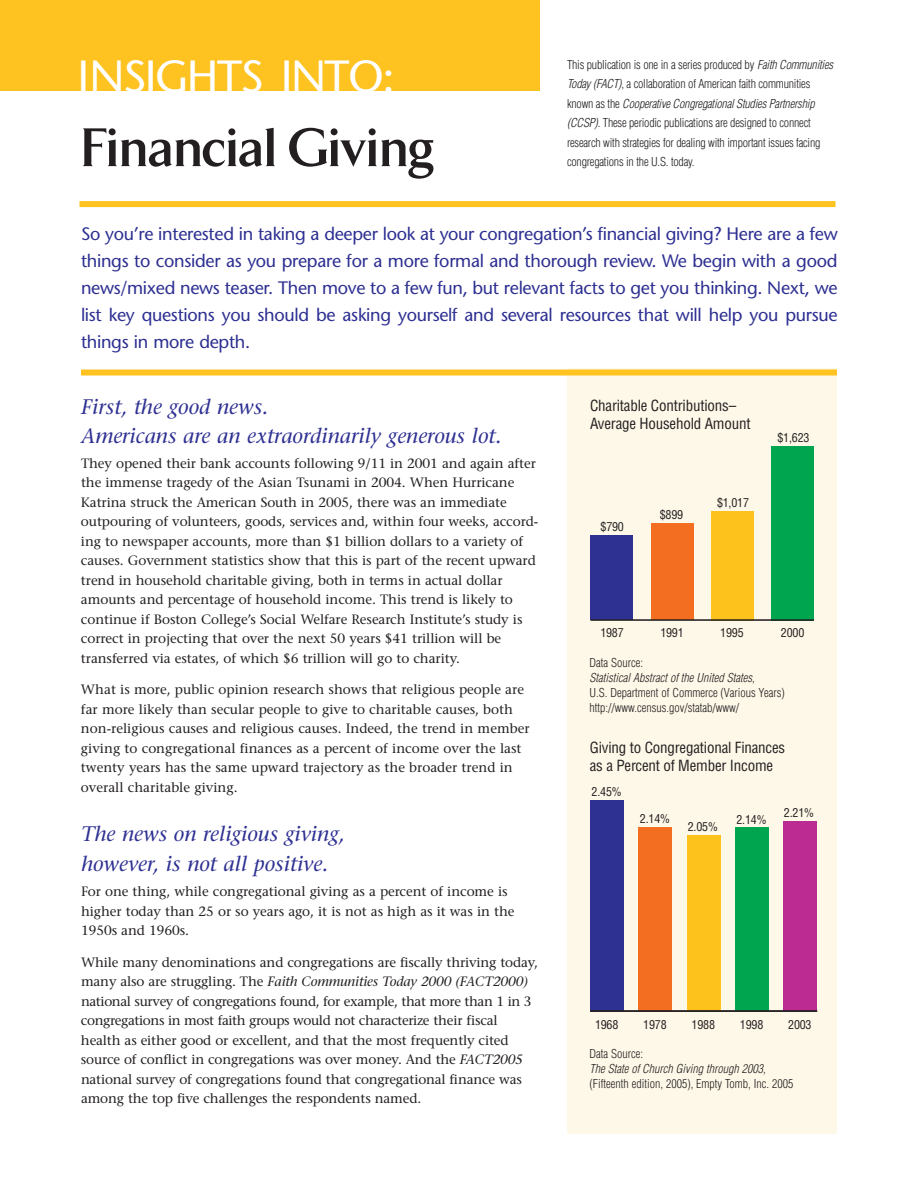
<style>
.page{position:relative;width:918px;height:1188px;background:#fff}
.page>*{position:absolute;margin:0;border:0;box-sizing:border-box;transform-origin:0 0}
.t1{font:700 55.5px "Arrow";color:#231f20}
.t2{font:45px "Stone Sans";letter-spacing:-.035em;color:#fff}
.t3{font:italic 21px/28.5px "Stone Serif";color:#2e3092}
.t4{font:18px/27px "Stone Sans";letter-spacing:-.015em;color:#2e3092;text-align:justify}
.t5{font:condensed 15px/18px "Helvetica";letter-spacing:-.01em;color:#231f20}
.t6{font:13.5px/19.5px "Stone Serif";letter-spacing:-.005em;color:#231f20}
.t7{font:300 condensed 12px/19.5px "Helvetica";letter-spacing:-.02em;color:#231f20}
.t8{font:300 condensed 12px/15px "Helvetica";color:#231f20}
.t9{font:condensed 12px "Helvetica";letter-spacing:-.015em;color:#231f20}
.t10{font:italic 300 condensed 12px "Helvetica";color:#231f20}
.s1{font-style:italic}
</style>
<div class="page">
<div style="left:80px;top:201px;width:756px;height:6px;background:#fec221"></div>
<div style="left:567px;top:368px;width:270px;height:766px;background:#fef8e8"></div>
<div style="left:81px;top:370px;width:756px;height:6px;background:#fec221"></div>
<div style="left:772px;top:446px;width:42px;height:174px;background:#00a54f"></div>
<div style="left:711px;top:511px;width:43px;height:109px;background:#fec21d"></div>
<div style="left:651px;top:524px;width:42px;height:96px;background:#f36e21"></div>
<div style="left:591px;top:535px;width:42px;height:85px;background:#2e3092"></div>
<hr style="left:591px;top:619px;width:223px;height:2px;background:#231f20">
<div style="left:783px;top:821px;width:34px;height:190px;background:#bc2b92"></div>
<div style="left:735px;top:827px;width:34px;height:184px;background:#00a54f"></div>
<div style="left:687px;top:835px;width:34px;height:176px;background:#fec21d"></div>
<div style="left:638px;top:827px;width:34px;height:184px;background:#f36e21"></div>
<div style="left:590px;top:801px;width:34px;height:210px;background:#2e3092"></div>
<hr style="left:590px;top:1010px;width:227px;height:2px;background:#231f20">
<div style="left:1px;top:1px;width:539px;height:90px;background:#fec221"></div>
<h2 class="t2" style="left:78px;top:58px;width:319px">INSIGHTS INTO:</h2>
<h1 class="t1" style="left:81px;top:114px;width:354px">Financial Giving</h1>
<p class="t7" style="left:567px;top:55px;width:268px">This publication is one in a series produced by <span class="s1">Faith Communities Today (FACT)</span>, a collaboration of American faith communities known as the <span class="s1">Cooperative Congregational Studies Partnership (CCSP)</span>. These periodic publications are designed to connect research with strategies for dealing with important issues facing congregations in the U.S. today.</p>
<p class="t4" style="left:81px;top:223px;width:758px">So you’re interested in taking a deeper look at your congregation’s financial giving? Here are a few things to consider as you prepare for a more formal and thorough review. We begin with a good news/mixed news teaser. Then move to a few fun, but relevant facts to get you thinking. Next, we list key questions you should be asking yourself and several resources that will help you pursue things in more depth.</p>
<h3 class="t3" style="left:81px;top:395px;width:422px">First, the good news.<br>Americans are an extraordinarily generous lot.</h3>
<p class="t6" style="left:81px;top:455px;width:459px">They opened their bank accounts following 9/11 in 2001 and again after the immense tragedy of the Asian Tsunami in 2004. When Hurricane Katrina struck the American South in 2005, there was an immediate outpouring of volunteers, goods, services and, within four weeks, accord&shy;ing to newspaper accounts, more than $1 billion dollars to a variety of causes. Government statistics show that this is part of the recent upward trend in household charitable giving, both in terms in actual dollar amounts and percentage of household income. This trend is likely to continue if Boston College’s Social Welfare Research Institute’s study is correct in projecting that over the next 50 years $41 trillion will be transferred via estates, of which $6 trillion will go to charity.</p>
<p class="t6" style="left:81px;top:681px;width:450px">What is more, public opinion research shows that religious people are far more likely than secular people to give to charitable causes, both non-religious causes and religious causes. Indeed, the trend in member giving to congregational finances as a percent of income over the last twenty years has the same upward trajectory as the broader trend in overall charitable giving.</p>
<h3 class="t3" style="left:81px;top:821px;width:265px;line-height:30px">The news on religious giving, however, is not all positive.</h3>
<p class="t6" style="left:81px;top:883px;width:435px">For one thing, while congregational giving as a percent of income is higher today than 25 or so years ago, it is not as high as it was in the<br>1950s and 1960s.</p>
<p class="t6" style="left:81px;top:954px;width:459px">While many denominations and congregations are fiscally thriving today, many also are struggling. The <span class="s1">Faith Communities Today 2000 (FACT2000) </span>national survey of congregations found, for example, that more than 1 in 3 congregations in most faith groups would not characterize their fiscal health as either good or excellent, and that the most frequently cited source of conflict in congregations was over money. And the <span class="s1">FACT2005 </span>national survey of congregations found that congregational finance was among the top five challenges the respondents named.</p>
<p class="t5" style="left:590px;top:396px;width:162px">Charitable Contributions–<br>Average Household Amount</p>
<p class="t9" style="left:601px;top:520px;width:25px">$790</p>
<p class="t9" style="left:660px;top:508px;width:25px">$899</p>
<p class="t9" style="left:717px;top:496px;width:34px">$1,017</p>
<p class="t9" style="left:777px;top:431px;width:34px">$1,623</p>
<p class="t9" style="left:600px;top:626px;width:25px">1987</p>
<p class="t9" style="left:660px;top:626px;width:25px">1991</p>
<p class="t9" style="left:720px;top:626px;width:25px">1995</p>
<p class="t9" style="left:781px;top:626px;width:25px">2000</p>
<p class="t8" style="left:590px;top:656px;width:197px">Data Source:<br><span class="s1">Statistical Abstract of the United States</span>,<br>U.S. Department of Commerce (Various Years) http://www.census.gov/statab/www/</p>
<p class="t5" style="left:590px;top:739px;width:197px">Giving to Congregational Finances as a Percent of Member Income</p>
<p class="t9" style="left:592px;top:785px;width:32px">2.45%</p>
<p class="t9" style="left:640px;top:812px;width:32px">2.14%</p>
<p class="t9" style="left:688px;top:820px;width:32px">2.05%</p>
<p class="t9" style="left:737px;top:812px;width:32px">2.14%</p>
<p class="t9" style="left:784px;top:806px;width:32px">2.21%</p>
<p class="t9" style="left:595px;top:1018px;width:25px">1968</p>
<p class="t9" style="left:643px;top:1018px;width:25px">1978</p>
<p class="t9" style="left:692px;top:1018px;width:25px">1988</p>
<p class="t9" style="left:740px;top:1018px;width:25px">1998</p>
<p class="t9" style="left:788px;top:1018px;width:25px">2003</p>
<p class="t8" style="left:590px;top:1047px;width:55px">Data Source:</p>
<p class="t10" style="left:590px;top:1062px;width:178px">The State of Church Giving through 2003,</p>
<p class="t8" style="left:590px;top:1077px;width:205px">(Fifteenth edition, 2005), Empty Tomb, Inc. 2005</p>
</div>
